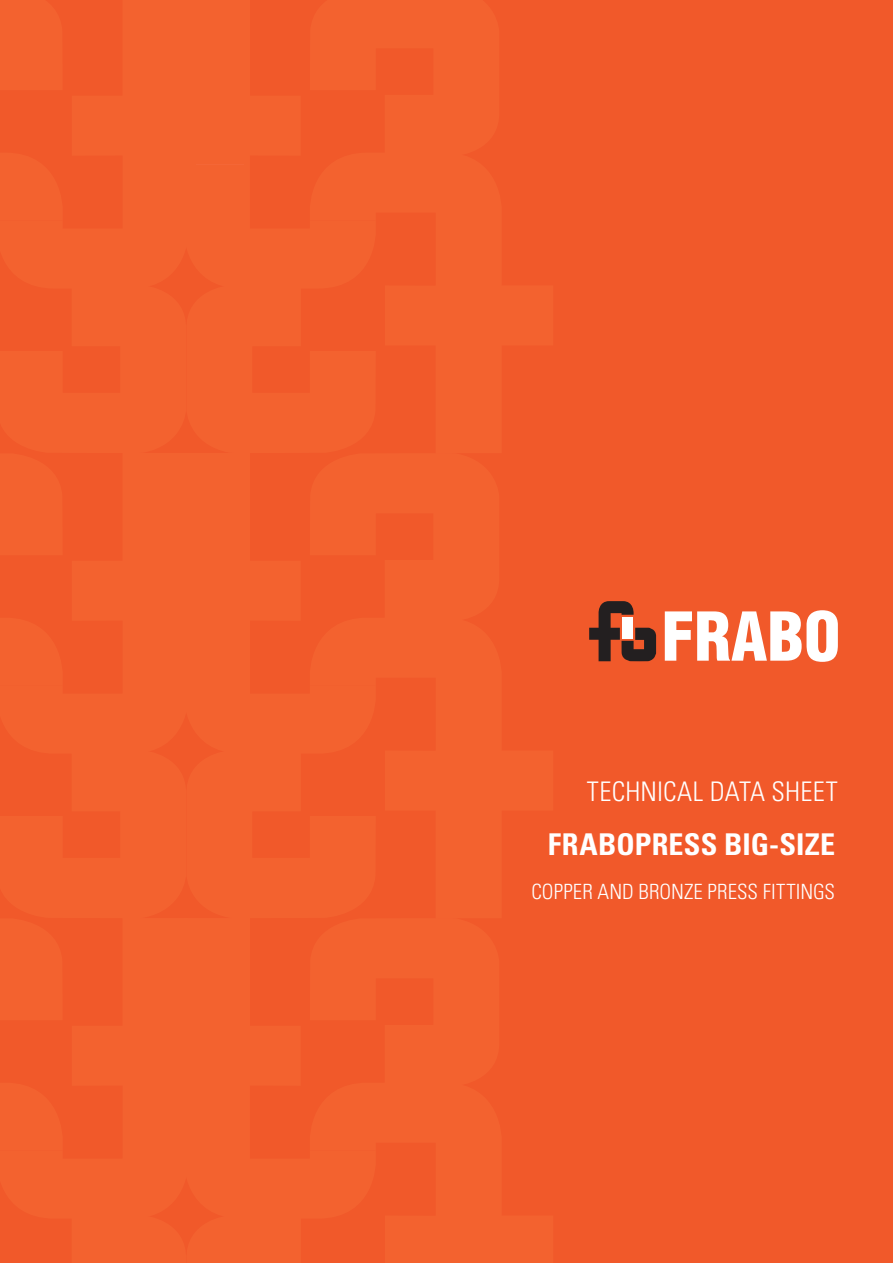
<style>
.page{position:relative;width:893px;height:1263px;background:#f1592a}
.page>*{position:absolute;margin:0;border:0;box-sizing:border-box;transform-origin:0 0}
.TITOLONE{font:700 condensed 30px "Univers LT Std";letter-spacing:.01em;color:#fff}
.TITOLONE-2{font:300 condensed 27px "Univers LT Std";letter-spacing:.005em;color:#fff}
.TITOLONE-3{font:300 condensed 21px "Univers LT Std";letter-spacing:.005em;color:#fff}
</style>
<div class="page">
<svg style="left:589px;top:601px;width:67px;height:60px"></svg>
<svg style="left:665px;top:610px;width:173px;height:52px"></svg>
<div style="left:622px;top:617px;width:11px;height:21px;background:#fff"></div>
<p class="TITOLONE-2" style="left:587px;top:775px;width:252px">TECHNICAL DATA SHEET</p>
<p class="TITOLONE" style="left:548px;top:826px;width:289px">FRABOPRESS BIG-SIZE</p>
<p class="TITOLONE-3" style="left:531px;top:879px;width:305px">COPPER AND BRONZE PRESS FITTINGS</p>
</div>
